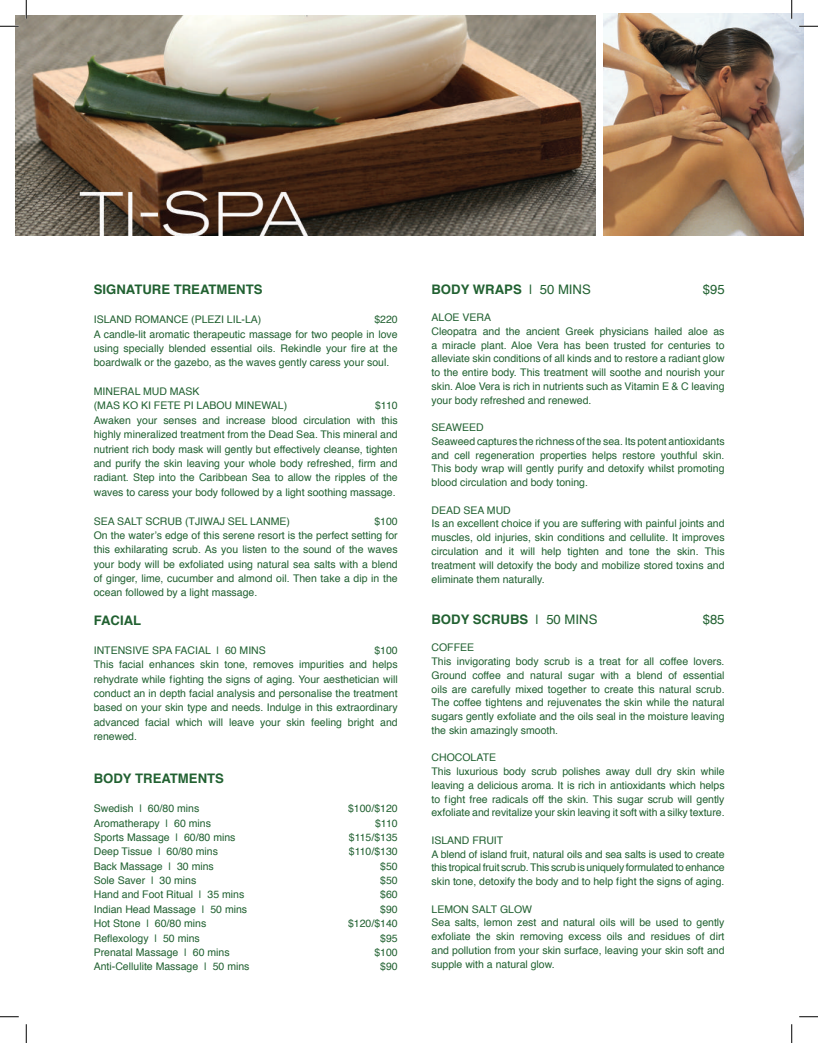
<style>
.page{position:relative;width:818px;height:1043px;background:#fff}
.page>*{position:absolute;margin:0;border:0;box-sizing:border-box;transform-origin:0 0}
.t1{font:700 13.12px "Helvetica";color:#216131}
.t2{font:13.12px "Helvetica";color:#216131}
.t3{font:10.5px/13.8px "Helvetica";color:#216131}
.s1{font-weight:400}
</style>
<div class="page">
<img style="left:15px;top:15px;width:580px;height:220px">
<img style="left:603px;top:14px;width:200px;height:221px">
<svg style="left:0;top:25px;width:19px;height:2px"></svg>
<svg style="left:799px;top:25px;width:19px;height:2px"></svg>
<svg style="left:0;top:1016px;width:19px;height:1px"></svg>
<svg style="left:799px;top:1016px;width:19px;height:1px"></svg>
<svg style="left:25px;top:0;width:2px;height:19px"></svg>
<svg style="left:25px;top:1024px;width:2px;height:18px"></svg>
<svg style="left:790px;top:0;width:2px;height:19px"></svg>
<svg style="left:791px;top:1024px;width:1px;height:18px"></svg>
<p class="t1" style="left:94px;top:279px;width:170px">SIGNATURE TREATMENTS</p>
<p class="t3" style="left:94px;top:313px;width:169px">ISLAND ROMANCE (PLEZI LIL-LA)</p>
<p class="t3" style="left:94px;top:312px;width:305px;line-height:14.4px;text-align:justify;text-indent:280px">$220<br>A candle-lit aromatic therapeutic massage for two people in love using specially blended essential oils. Rekindle your fire at the boardwalk or the gazebo, as the waves gently caress your soul.</p>
<p class="t3" style="left:94px;top:384px;width:195px;line-height:14.4px">MINERAL MUD MASK<br>(MAS KO KI FETE PI LABOU MINEWAL)</p>
<p class="t3" style="left:94px;top:399px;width:305px;line-height:14.4px;text-align:justify;text-indent:281px">$110<br>Awaken your senses and increase blood circulation with this highly mineralized treatment from the Dead Sea. This mineral and nutrient rich body mask will gently but effectively cleanse, tighten and purify the skin leaving your whole body refreshed, firm and radiant. Step into the Caribbean Sea to allow the ripples of the waves to caress your body followed by a light soothing massage.</p>
<p class="t3" style="left:94px;top:514px;width:198px">SEA SALT SCRUB (TJIWAJ SEL LANME)</p>
<p class="t3" style="left:94px;top:514px;width:305px;line-height:14.4px;text-align:justify;text-indent:280px">$100<br>On the water’s edge of this serene resort is the perfect setting for this exhilarating scrub. As you listen to the sound of the waves your body will be exfoliated using natural sea salts with a blend of ginger, lime, cucumber and almond oil. Then take a dip in the ocean followed by a light massage.</p>
<p class="t1" style="left:94px;top:610px;width:49px">FACIAL</p>
<p class="t3" style="left:94px;top:643px;width:173px">INTENSIVE SPA FACIAL | 60 MINS</p>
<p class="t3" style="left:94px;top:643px;width:305px;line-height:14.4px;text-align:justify;text-indent:280px">$100<br>This facial enhances skin tone, removes impurities and helps rehydrate while f ighting the signs of aging. Your aesthetician will conduct an in depth facial analysis and personalise the treatment based on your skin type and needs. Indulge in this extraordinary advanced facial which will leave your skin feeling bright and renewed.</p>
<p class="t1" style="left:94px;top:768px;width:132px">BODY TREATMENTS</p>
<p class="t3" style="left:94px;top:802px;width:107px">Swedish | 60/80 mins</p>
<p class="t3" style="left:348px;top:802px;width:51px">$100/$120</p>
<p class="t3" style="left:94px;top:816px;width:119px">Aromatherapy | 60 mins</p>
<p class="t3" style="left:375px;top:816px;width:24px">$110</p>
<p class="t3" style="left:94px;top:830px;width:143px">Sports Massage | 60/80 mins</p>
<p class="t3" style="left:349px;top:830px;width:50px">$115/$135</p>
<p class="t3" style="left:94px;top:845px;width:126px">Deep Tissue | 60/80 mins</p>
<p class="t3" style="left:349px;top:845px;width:50px">$110/$130</p>
<p class="t3" style="left:94px;top:859px;width:122px">Back Massage | 30 mins</p>
<p class="t3" style="left:380px;top:859px;width:19px">$50</p>
<p class="t3" style="left:94px;top:873px;width:104px">Sole Saver | 30 mins</p>
<p class="t3" style="left:380px;top:873px;width:19px">$50</p>
<p class="t3" style="left:94px;top:888px;width:152px">Hand and Foot Ritual | 35 mins</p>
<p class="t3" style="left:380px;top:888px;width:19px">$60</p>
<p class="t3" style="left:94px;top:902px;width:155px">Indian Head Massage | 50 mins</p>
<p class="t3" style="left:380px;top:902px;width:19px">$90</p>
<p class="t3" style="left:94px;top:917px;width:114px">Hot Stone | 60/80 mins</p>
<p class="t3" style="left:348px;top:917px;width:51px">$120/$140</p>
<p class="t3" style="left:94px;top:931px;width:108px">Reflexology | 50 mins</p>
<p class="t3" style="left:380px;top:931px;width:19px">$95</p>
<p class="t3" style="left:94px;top:945px;width:137px">Prenatal Massage | 60 mins</p>
<p class="t3" style="left:374px;top:945px;width:25px">$100</p>
<p class="t3" style="left:94px;top:960px;width:157px">Anti-Cellulite Massage | 50 mins</p>
<p class="t3" style="left:380px;top:960px;width:19px">$90</p>
<p class="t1" style="left:431px;top:278px;width:161px">BODY WRAPS <span class="s1">| 50 MINS</span></p>
<p class="t2" style="left:702px;top:279px;width:23px">$95</p>
<p class="t3" style="left:431px;top:311px;width:294px">ALOE VERA<br>Cleopatra and the ancient Greek physicians hailed aloe as a miracle plant. Aloe Vera has been trusted for centuries to alleviate skin conditions of all kinds and to restore a radiant glow to the entire body. This treatment will soothe and nourish your skin. Aloe Vera is rich in nutrients such as Vitamin E &amp; C leaving your body refreshed and renewed.</p>
<p class="t3" style="left:431px;top:421px;width:294px">SEAWEED<br>Seaweed captures the richness of the sea. Its potent antioxidants and cell regeneration properties helps restore youthful skin.<br>This body wrap will gently purify and detoxify whilst promoting blood circulation and body toning.</p>
<p class="t3" style="left:431px;top:503px;width:294px">DEAD SEA MUD<br>Is an excellent choice if you are suffering with painful joints and muscles, old injuries, skin conditions and cellulite. It improves circulation and it will help tighten and tone the skin. This treatment will detoxify the body and mobilize stored toxins and eliminate them naturally.</p>
<p class="t1" style="left:431px;top:608px;width:167px">BODY SCRUBS <span class="s1">| 50 MINS</span></p>
<p class="t2" style="left:702px;top:609px;width:23px">$85</p>
<p class="t3" style="left:431px;top:641px;width:294px">COFFEE<br>This invigorating body scrub is a treat for all coffee lovers.<br>Ground coffee and natural sugar with a blend of essential oils are carefully mixed together to create this natural scrub.<br>The coffee tightens and rejuvenates the skin while the natural sugars gently exfoliate and the oils seal in the moisture leaving the skin amazingly smooth.</p>
<p class="t3" style="left:431px;top:751px;width:294px">CHOCOLATE<br>This luxurious body scrub polishes away dull dry skin while leaving a delicious aroma. It is rich in antioxidants which helps to f ight free radicals off the skin. This sugar scrub will gently exfoliate and revitalize your skin leaving it soft with a silky texture.</p>
<p class="t3" style="left:431px;top:833px;width:294px">ISLAND FRUIT<br>A blend of island fruit, natural oils and sea salts is used to create this tropical fruit scrub. This scrub is uniquely formulated to enhance skin tone, detoxify the body and to help f ight the signs of aging.</p>
<p class="t3" style="left:431px;top:902px;width:294px">LEMON SALT GLOW<br>Sea salts, lemon zest and natural oils will be used to gently exfoliate the skin removing excess oils and residues of dirt and pollution from your skin surface, leaving your skin soft and supple with a natural glow.</p>
</div>
